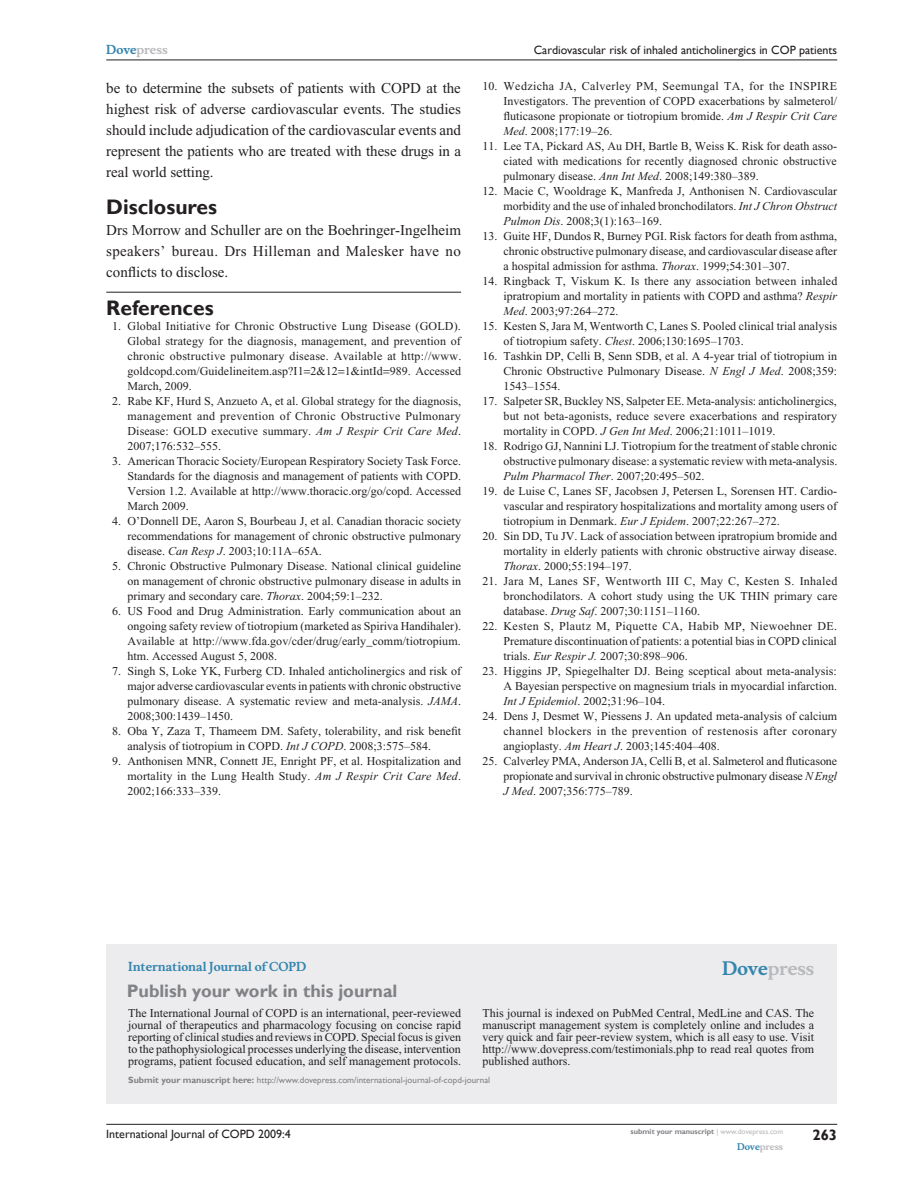
<style>
.page{position:relative;width:918px;height:1188px;background:#fff}
.page>*{position:absolute;margin:0;border:0;box-sizing:border-box;transform-origin:0 0}
.t1{font:700 21px "Gill Sans";color:#231f20}
.t2{font:700 18px "Gill Sans";color:#808285}
.t3{font:700 18px "Musee";color:#b8b9bc}
.t4{font:15px/21px "Times New Roman";color:#231f20;text-align:justify}
.t5{font:700 15px "Gill Sans";color:#231f20}
.t6{font:12px/15px "Times New Roman";color:#231f20;text-align:justify}
.t7{font:12px "Gill Sans";color:#231f20}
.t8{font:700 12px "Musee";color:#3485ae}
.t9{font:700 12px "Musee";color:#b8b9bc}
.t10{font:9px "Gill Sans";color:#808285}
.t11{font:700 9px "Musee";color:#b8b9bc}
.t12{font:700 7.5px "Gill Sans";color:#808285}
.s1{color:#3485ae}
.s2{font-style:italic}
.s3{font-weight:700}
.s4{font-weight:400;color:#b8b9bc}
</style>
<div class="page">
<div style="left:106px;top:944px;width:731px;height:159px;background:#ececee"></div>
<hr style="left:106px;top:1124px;width:731px;height:1px;background:#231f20">
<hr style="left:106px;top:60px;width:731px;height:1px;background:#231f20">
<hr style="left:106px;top:292px;width:355px;height:1px;background:#231f20">
<p class="t9" style="left:106px;top:43px;width:63px"><span class="s1">Dove</span>press</p>
<p class="t7" style="left:534px;top:43px;width:305px">Cardiovascular risk of inhaled anticholinergics in COP patients</p>
<p class="t4" style="left:106px;top:77px;width:356px">be to determine the subsets of patients with COPD at the highest risk of adverse cardiovascular events. The studies should include adjudication of the cardiovascular events and represent the patients who are treated with these drugs in a real world setting.</p>
<h1 class="t1" style="left:106px;top:194px;width:112px">Disclosures</h1>
<p class="t4" style="left:106px;top:219px;width:356px">Drs Morrow and Schuller are on the Boehringer-Ingelheim speakers’ bureau. Drs Hilleman and Malesker have no conflicts to disclose.</p>
<h1 class="t1" style="left:106px;top:295px;width:109px">References</h1>
<p class="t6" style="left:128px;top:319px;width:335px;text-indent:-15px">1. Global Initiative for Chronic Obstructive Lung Disease (GOLD).<br>Global strategy for the diagnosis, management, and prevention of chronic obstructive pulmonary disease. Available at http://www. goldcopd.com/Guidelineitem.asp?I1 2&amp;12 1&amp;intId 989. Accessed March, 2009.</p>
<p class="t6" style="left:128px;top:394px;width:335px;text-indent:-15px">2. Rabe KF, Hurd S, Anzueto A, et al. Global strategy for the diagnosis, management and prevention of Chronic Obstructive Pulmonary Disease: GOLD executive summary. <span class="s2">Am J Respir Crit Care Med</span>.<br>2007;176:532–555.</p>
<p class="t6" style="left:128px;top:454px;width:335px;text-indent:-15px">3. American Thoracic Society/European Respiratory Society Task Force.<br>Standards for the diagnosis and management of patients with COPD.<br>Version 1.2. Available at http://www.thoracic.org/go/copd. Accessed March 2009.</p>
<p class="t6" style="left:128px;top:514px;width:335px;text-indent:-15px">4. O’Donnell DE, Aaron S, Bourbeau J, et al. Canadian thoracic society recommendations for management of chronic obstructive pulmonary disease. <span class="s2">Can Resp J</span>. 2003;10:11A–65A.</p>
<p class="t6" style="left:128px;top:559px;width:335px;text-indent:-15px">5. Chronic Obstructive Pulmonary Disease. National clinical guideline on management of chronic obstructive pulmonary disease in adults in primary and secondary care. <span class="s2">Thorax</span>. 2004;59:1–232.</p>
<p class="t6" style="left:128px;top:604px;width:335px;text-indent:-15px">6. US Food and Drug Administration. Early communication about an ongoing safety review of tiotropium (marketed as Spiriva Handihaler).<br>Available at http://www.fda.gov/cder/drug/early_comm/tiotropium. htm. Accessed August 5, 2008.</p>
<p class="t6" style="left:128px;top:664px;width:335px;text-indent:-15px">7. Singh S, Loke YK, Furberg CD. Inhaled anticholinergics and risk of major adverse cardiovascular events in patients with chronic obstructive pulmonary disease. A systematic review and meta-analysis. <span class="s2">JAMA</span>.<br>2008;300:1439–1450.</p>
<p class="t6" style="left:128px;top:724px;width:335px;text-indent:-15px">8. Oba Y, Zaza T, Thameem DM. Safety, tolerability, and risk benefit analysis of tiotropium in COPD. <span class="s2">Int J COPD</span>. 2008;3:575–584.</p>
<p class="t6" style="left:128px;top:754px;width:335px;text-indent:-15px">9. Anthonisen MNR, Connett JE, Enright PF, et al. Hospitalization and mortality in the Lung Health Study. <span class="s2">Am J Respir Crit Care Med</span>.<br>2002;166:333–339.</p>
<p class="t6" style="left:504px;top:79px;width:335px;text-indent:-21px">10. Wedzicha JA, Calverley PM, Seemungal TA, for the INSPIRE Investigators. The prevention of COPD exacerbations by salmeterol/ fluticasone propionate or tiotropium bromide. <span class="s2">Am J Respir Crit Care Med</span>. 2008;177:19–26.</p>
<p class="t6" style="left:504px;top:139px;width:335px;text-indent:-21px">11. Lee TA, Pickard AS, Au DH, Bartle B, Weiss K. Risk for death asso&shy;ciated with medications for recently diagnosed chronic obstructive pulmonary disease. <span class="s2">Ann Int Med</span>. 2008;149:380–389.</p>
<p class="t6" style="left:504px;top:184px;width:335px;text-indent:-21px">12. Macie C, Wooldrage K, Manfreda J, Anthonisen N. Cardiovascular morbidity and the use of inhaled bronchodilators. <span class="s2">Int J Chron Obstruct Pulmon Dis</span>. 2008;3(1):163–169.</p>
<p class="t6" style="left:504px;top:229px;width:335px;text-indent:-21px">13. Guite HF, Dundos R, Burney PGI. Risk factors for death from asthma, chronic obstructive pulmonary disease, and cardiovascular disease after a hospital admission for asthma. <span class="s2">Thorax</span>. 1999;54:301–307.</p>
<p class="t6" style="left:504px;top:274px;width:335px;text-indent:-21px">14. Ringback T, Viskum K. Is there any association between inhaled ipratropium and mortality in patients with COPD and asthma? <span class="s2">Respir Med</span>. 2003;97:264–272.</p>
<p class="t6" style="left:504px;top:319px;width:335px;text-indent:-21px">15. Kesten S, Jara M, Wentworth C, Lanes S. Pooled clinical trial analysis of tiotropium safety. <span class="s2">Chest</span>. 2006;130:1695–1703.</p>
<p class="t6" style="left:504px;top:349px;width:335px;text-indent:-21px">16. Tashkin DP, Celli B, Senn SDB, et al. A 4-year trial of tiotropium in Chronic Obstructive Pulmonary Disease. <span class="s2">N Engl J Med</span>. 2008;359:<br>1543–1554.</p>
<p class="t6" style="left:504px;top:394px;width:335px;text-indent:-21px">17. Salpeter SR, Buckley NS, Salpeter EE. Meta-analysis: anticholinergics, but not beta-agonists, reduce severe exacerbations and respiratory mortality in COPD. <span class="s2">J Gen Int Med</span>. 2006;21:1011–1019.</p>
<p class="t6" style="left:504px;top:439px;width:335px;text-indent:-21px">18. Rodrigo GJ, Nannini LJ. Tiotropium for the treatment of stable chronic obstructive pulmonary disease: a systematic review with meta-analysis.<br><span class="s2">Pulm Pharmacol Ther</span>. 2007;20:495–502.</p>
<p class="t6" style="left:504px;top:484px;width:335px;text-indent:-21px">19. de Luise C, Lanes SF, Jacobsen J, Petersen L, Sorensen HT. Cardio&shy;vascular and respiratory hospitalizations and mortality among users of tiotropium in Denmark. <span class="s2">Eur J Epidem</span>. 2007;22:267–272.</p>
<p class="t6" style="left:504px;top:529px;width:335px;text-indent:-21px">20. Sin DD, Tu JV. Lack of association between ipratropium bromide and mortality in elderly patients with chronic obstructive airway disease.<br><span class="s2">Thorax</span>. 2000;55:194–197.</p>
<p class="t6" style="left:504px;top:574px;width:335px;text-indent:-21px">21. Jara M, Lanes SF, Wentworth III C, May C, Kesten S. Inhaled bronchodilators. A cohort study using the UK THIN primary care database. <span class="s2">Drug Saf</span>. 2007;30:1151–1160.</p>
<p class="t6" style="left:504px;top:619px;width:335px;text-indent:-21px">22. Kesten S, Plautz M, Piquette CA, Habib MP, Niewoehner DE.<br>Premature discontinuation of patients: a potential bias in COPD clinical trials. <span class="s2">Eur Respir J.</span> 2007;30:898–906.</p>
<p class="t6" style="left:504px;top:664px;width:335px;text-indent:-21px">23. Higgins JP, Spiegelhalter DJ. Being sceptical about meta-analysis:<br>A Bayesian perspective on magnesium trials in myocardial infarction.<br><span class="s2">Int J Epidemiol</span>. 2002;31:96–104.</p>
<p class="t6" style="left:504px;top:709px;width:335px;text-indent:-21px">24. Dens J, Desmet W, Piessens J. An updated meta-analysis of calcium channel blockers in the prevention of restenosis after coronary angioplasty. <span class="s2">Am Heart J</span>. 2003;145:404–408.</p>
<p class="t6" style="left:504px;top:754px;width:335px;text-indent:-21px">25. Calverley PMA, Anderson JA, Celli B, et al. Salmeterol and fluticasone propionate and survival in chronic obstructive pulmonary disease <span class="s2">N Engl J Med</span>. 2007;356:775–789.</p>
<p class="t8" style="left:128px;top:959px;width:180px">International Journal of COPD</p>
<h2 class="t2" style="left:127px;top:980px;width:272px">Publish your work in this journal</h2>
<h2 class="t3" style="left:722px;top:958px;width:94px"><span class="s1">Dove</span>press</h2>
<p class="t6" style="left:128px;top:1007px;width:334px;line-height:12px">The International Journal of COPD is an international, peer-reviewed journal of therapeutics and pharmacology focusing on concise rapid reporting of clinical studies and reviews in COPD. Special focus is given to the pathophysiological processes underlying the disease, intervention programs, patient focused education, and self management protocols.</p>
<p class="t6" style="left:482px;top:1007px;width:333px;line-height:12px">This journal is indexed on PubMed Central, MedLine and CAS. The manuscript management system is completely online and includes a very quick and fair peer-review system, which is all easy to use. Visit http://www.dovepress.com/testimonials.php to read real quotes from published authors.</p>
<p class="t10" style="left:128px;top:1075px;width:363px"><span class="s3">Submit your manuscript here:</span> http://www.dovepress.com/international-journal-of-copd-journal</p>
<p class="t7" style="left:106px;top:1127px;width:186px">International Journal of COPD 2009:4</p>
<p class="t12" style="left:631px;top:1127px;width:154px">submit your manuscript <span class="s4">| www.dovepress.com</span></p>
<p class="t11" style="left:737px;top:1141px;width:48px"><span class="s1">Dove</span>press</p>
<p class="t5" style="left:812px;top:1126px;width:26px">263</p>
</div>
